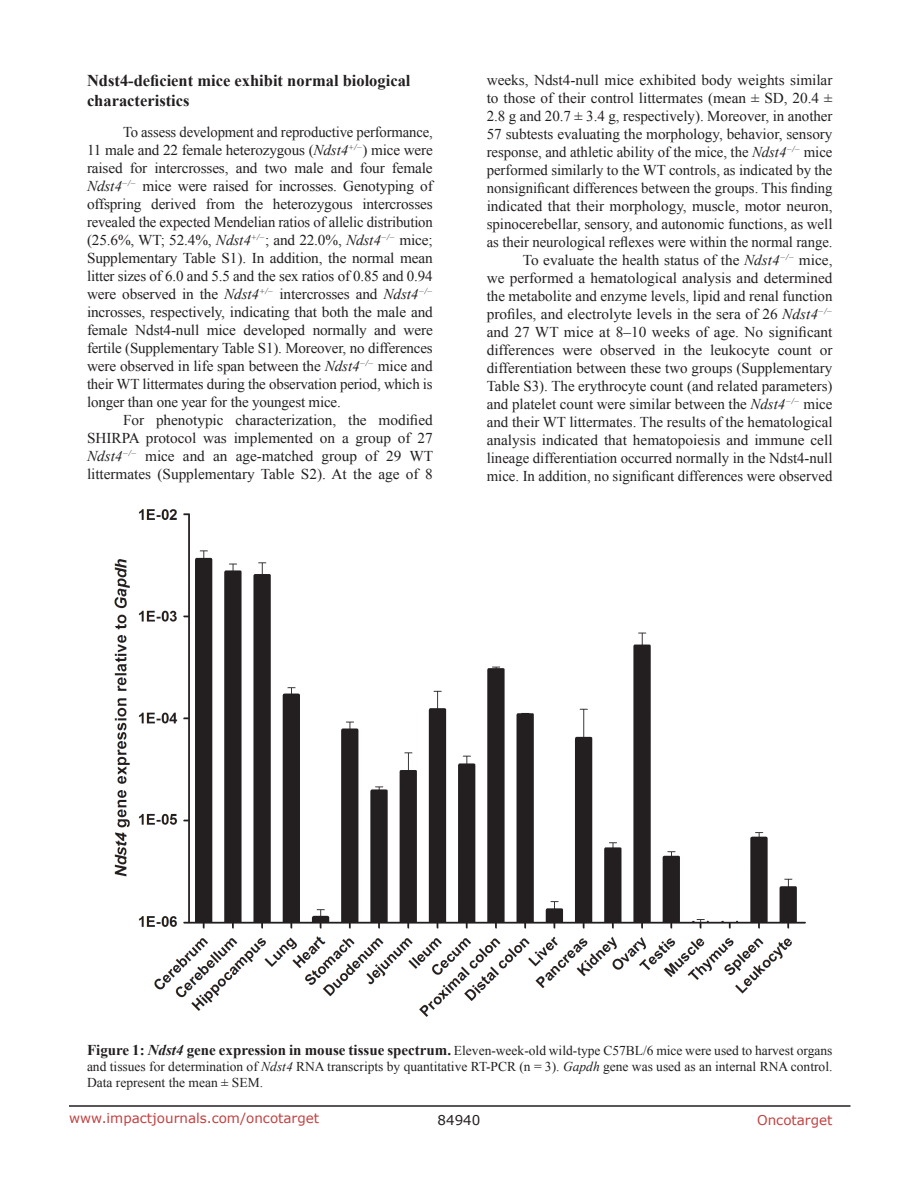
<style>
.page{position:relative;width:918px;height:1188px;background:#fff}
.page>*{position:absolute;margin:0;border:0;box-sizing:border-box;transform-origin:0 0}
.SubHeading{font:700 16.5px/19.8px "Times New Roman";color:#231f20}
.BodyText{font:15px/18px "Times New Roman";letter-spacing:-.005em;color:#231f20;text-align:justify}
.figuretext{font:13.5px/16.2px "Times New Roman";color:#231f20;text-align:justify}
.t1{font:13.5px "Verdana";color:#c24141}
.t2{font:13.5px "Verdana";color:#231f20}
.s1{font-style:italic}
.s2{font-weight:700;font-size:15px}
.s3{font-weight:700;font-style:italic;font-size:15px}
</style>
<div class="page">
<hr style="left:69px;top:1105px;width:781px;height:2px;background:#231f20">
<img style="left:114px;top:509px;width:692px;height:508px">
<p class="SubHeading" style="left:87px;top:70px;width:325px">Ndst4-deficient mice exhibit normal biological characteristics</p>
<p class="BodyText" style="left:87px;top:123px;width:347px;text-indent:36px">To assess development and reproductive performance, 11 male and 22 female heterozygous (<span class="s1">Ndst4</span><sup>+/−</sup>) mice were raised for intercrosses, and two male and four female <span class="s1">Ndst4</span><sup>−/−</sup> mice were raised for incrosses. Genotyping of offspring derived from the heterozygous intercrosses revealed the expected Mendelian ratios of allelic distribution (25.6%, WT; 52.4%, <span class="s1">Ndst4</span><sup>+/−</sup>; and 22.0%, <span class="s1">Ndst4</span><sup>−/−</sup> mice; Supplementary Table S1). In addition, the normal mean litter sizes of 6.0 and 5.5 and the sex ratios of 0.85 and 0.94 were observed in the <span class="s1">Ndst4</span><sup>+/−</sup> intercrosses and <span class="s1">Ndst4</span><sup>−/− </sup>incrosses, respectively, indicating that both the male and female Ndst4-null mice developed normally and were fertile (Supplementary Table S1). Moreover, no differences were observed in life span between the <span class="s1">Ndst4</span><sup>−/−</sup> mice and their WT littermates during the observation period, which is longer than one year for the youngest mice.</p>
<p class="BodyText" style="left:87px;top:411px;width:348px;text-indent:36px">For phenotypic characterization, the modified SHIRPA protocol was implemented on a group of 27<br><span class="s1">Ndst4</span><sup>−/−</sup> mice and an age-matched group of 29 WT littermates (Supplementary Table S2). At the age of 8</p>
<p class="BodyText" style="left:487px;top:71px;width:347px">weeks, Ndst4-null mice exhibited body weights similar to those of their control littermates (mean ± SD, 20.4 ± 2.8 g and 20.7 ± 3.4 g, respectively). Moreover, in another 57 subtests evaluating the morphology, behavior, sensory response, and athletic ability of the mice, the <span class="s1">Ndst4</span><sup>−/−</sup> mice performed similarly to the WT controls, as indicated by the nonsignificant differences between the groups. This finding indicated that their morphology, muscle, motor neuron, spinocerebellar, sensory, and autonomic functions, as well as their neurological reflexes were within the normal range.</p>
<p class="BodyText" style="left:487px;top:251px;width:347px;text-indent:36px">To evaluate the health status of the <span class="s1">Ndst4</span><sup>−/−</sup> mice, we performed a hematological analysis and determined the metabolite and enzyme levels, lipid and renal function profiles, and electrolyte levels in the sera of 26 <span class="s1">Ndst4</span><sup>−/− </sup>and 27 WT mice at 8–10 weeks of age. No significant differences were observed in the leukocyte count or differentiation between these two groups (Supplementary Table S3). The erythrocyte count (and related parameters) and platelet count were similar between the <span class="s1">Ndst4</span><sup>−/−</sup> mice and their WT littermates. The results of the hematological analysis indicated that hematopoiesis and immune cell lineage differentiation occurred normally in the Ndst4-null mice. In addition, no significant differences were observed</p>
<p class="figuretext" style="left:87px;top:1042px;width:747px"><span class="s2">Figure 1:</span> <span class="s3">Ndst4</span> <span class="s2">gene expression in mouse tissue spectrum.</span> Eleven-week-old wild-type C57BL/6 mice were used to harvest organs and tissues for determination of <span class="s1">Ndst4</span> RNA transcripts by quantitative RT-PCR (n = 3). <span class="s1">Gapdh</span> gene was used as an internal RNA control.<br>Data represent the mean ± SEM.</p>
<p class="t1" style="left:69px;top:1109px;width:252px">www.impactjournals.com/oncotarget</p>
<p class="t2" style="left:438px;top:1111px;width:44px">84940</p>
<p class="t1" style="left:757px;top:1111px;width:77px">Oncotarget</p>
</div>
